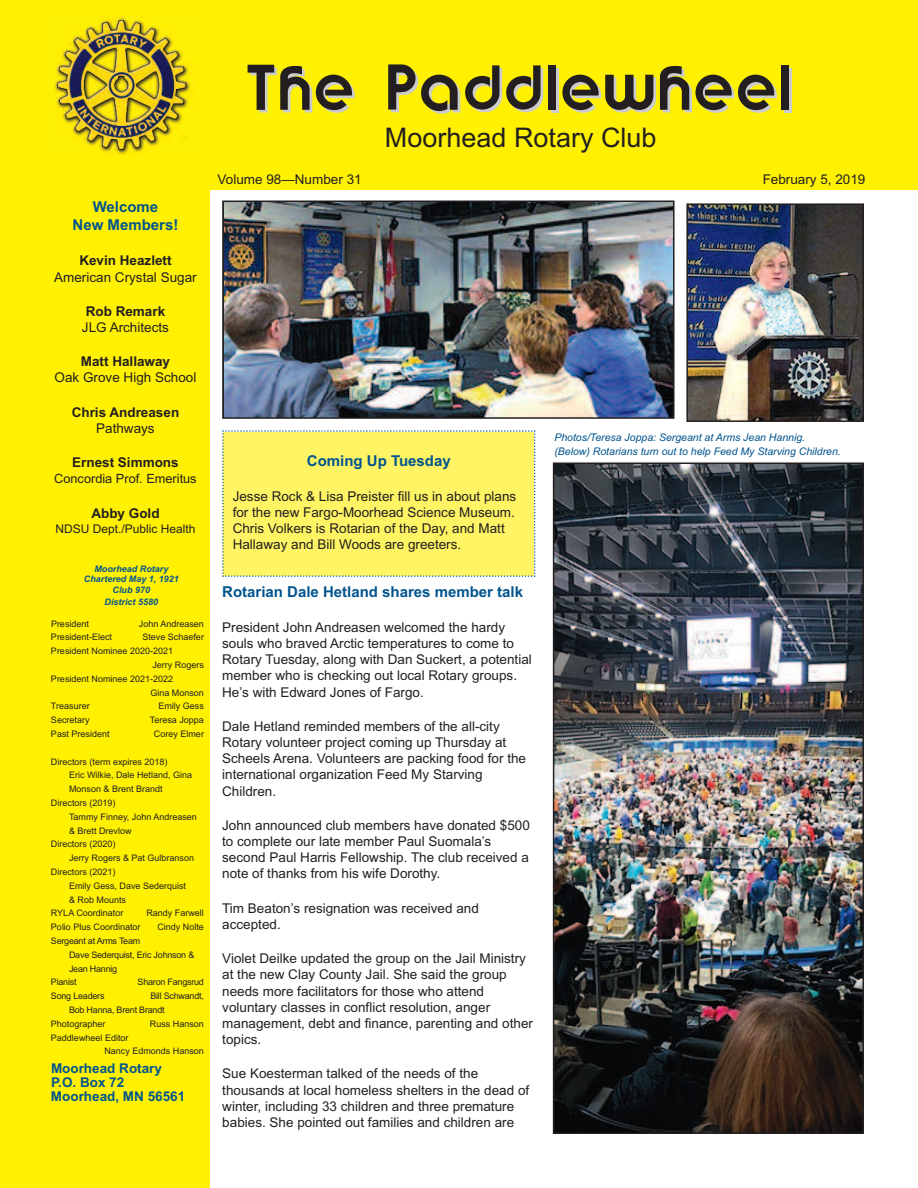
<style>
.page{position:relative;width:918px;height:1188px;background:#fff}
.page>*{position:absolute;margin:0;border:0;box-sizing:border-box;transform-origin:0 0}
.t1{font:54px "Brandish";letter-spacing:.05em;color:#231f20}
.t2{font:27px "Arial";color:#231f20}
.t3{font:700 15px/18px "Arial";color:#00548e;text-align:center}
.t4{font:13.5px/16.2px "Arial";color:#231f20}
.t5{font:700 13.5px "Arial";color:#231f20}
.t6{font:700 13.5px/14.1px "Arial";color:#00548e}
.t7{font:12.75px "Arial";color:#231f20}
.t8{font:12px "Arial";color:#231f20}
.t9{font:italic 10.5px/13.5px "Arial";color:#00548e}
.t10{font:9px/13.8px "Arial";color:#231f20}
.t11{font:9px "Arial";letter-spacing:-.025em;color:#231f20}
.t12{font:italic 700 9px/10.5px "Arial";color:#00548e;text-align:center}
</style>
<div class="page">
<div style="left:0;top:0;width:210px;height:1188px;background:#fff101"></div>
<div style="left:0;top:0;width:918px;height:190px;background:#fff101"></div>
<img style="left:54px;top:16px;width:141px;height:139px">
<div style="left:222px;top:430px;width:313px;height:147px;background:#fff463"></div>
<img style="left:225px;top:204px;width:447px;height:212px">
<div style="left:222px;top:201px;width:453px;height:218px;border:2px solid #231f20"></div>
<img style="left:556px;top:465px;width:305px;height:666px">
<div style="left:553px;top:462px;width:311px;height:672px;border:2px solid #231f20"></div>
<img style="left:689px;top:206px;width:172px;height:213px">
<div style="left:686px;top:203px;width:178px;height:219px;border:2px solid #231f20"></div>
<p class="t3" style="left:73px;top:198px;width:107px">Welcome<br>New Members!</p>
<p class="t5" style="left:79px;top:253px;width:94px">Kevin Heazlett</p>
<p class="t4" style="left:54px;top:269px;width:144px">American Crystal Sugar</p>
<p class="t5" style="left:86px;top:303px;width:81px">Rob Remark</p>
<p class="t4" style="left:82px;top:319px;width:89px">JLG Architects</p>
<p class="t5" style="left:81px;top:354px;width:91px">Matt Hallaway</p>
<p class="t4" style="left:55px;top:370px;width:143px">Oak Grove High School</p>
<p class="t5" style="left:72px;top:404px;width:109px">Chris Andreasen</p>
<p class="t4" style="left:96px;top:420px;width:60px">Pathways</p>
<p class="t5" style="left:72px;top:455px;width:108px">Ernest Simmons</p>
<p class="t7" style="left:54px;top:471px;width:144px">Concordia Prof. Emeritus</p>
<p class="t5" style="left:91px;top:505px;width:70px">Abby Gold</p>
<p class="t8" style="left:55px;top:521px;width:142px">NDSU Dept./Public Health</p>
<p class="t12" style="left:84px;top:564px;width:97px">Moorhead Rotary<br>Chartered May 1, 1921<br>Club 970</p>
<p class="t12" style="left:105px;top:597px;width:55px">District 5580</p>
<p class="t10" style="left:51px;top:617px;width:40px">President</p>
<p class="t10" style="left:139px;top:617px;width:67px">John Andreasen</p>
<p class="t10" style="left:51px;top:630px;width:63px">President-Elect</p>
<p class="t10" style="left:142px;top:630px;width:63px">Steve Schaefer</p>
<p class="t10" style="left:51px;top:644px;width:124px">President Nominee 2020-2021</p>
<p class="t10" style="left:152px;top:658px;width:53px">Jerry Rogers</p>
<p class="t10" style="left:51px;top:672px;width:124px">President Nominee 2021-2022</p>
<p class="t10" style="left:150px;top:686px;width:55px">Gina Monson</p>
<p class="t10" style="left:51px;top:699px;width:40px">Treasurer</p>
<p class="t10" style="left:158px;top:699px;width:47px">Emily Gess</p>
<p class="t10" style="left:51px;top:713px;width:40px">Secretary</p>
<p class="t10" style="left:150px;top:713px;width:56px">Teresa Joppa</p>
<p class="t10" style="left:51px;top:727px;width:60px">Past President</p>
<p class="t10" style="left:154px;top:727px;width:52px">Corey Elmer</p>
<p class="t10" style="left:51px;top:755px;width:118px">Directors (term expires 2018)</p>
<p class="t10" style="left:69px;top:768px;width:125px">Eric Wilkie, Dale Hetland, Gina</p>
<p class="t10" style="left:69px;top:782px;width:95px">Monson &amp; Brent Brandt</p>
<p class="t10" style="left:51px;top:796px;width:66px">Directors (2019)</p>
<p class="t10" style="left:69px;top:810px;width:129px">Tammy Finney, John Andreasen</p>
<p class="t10" style="left:69px;top:824px;width:64px">&amp; Brett Drevlow</p>
<p class="t10" style="left:51px;top:837px;width:66px">Directors (2020)</p>
<p class="t10" style="left:69px;top:851px;width:127px">Jerry Rogers &amp; Pat Gulbranson</p>
<p class="t10" style="left:51px;top:865px;width:66px">Directors (2021)</p>
<p class="t10" style="left:69px;top:879px;width:119px">Emily Gess, Dave Sederquist</p>
<p class="t10" style="left:69px;top:893px;width:59px">&amp; Rob Mounts</p>
<p class="t10" style="left:51px;top:906px;width:74px">RYLA Coordinator</p>
<p class="t10" style="left:146px;top:906px;width:59px">Randy Farwell</p>
<p class="t10" style="left:51px;top:920px;width:91px">Polio Plus Coordinator</p>
<p class="t10" style="left:157px;top:920px;width:48px">Cindy Nolte</p>
<p class="t11" style="left:51px;top:936px;width:91px">Sergeant at Arms Team</p>
<p class="t11" style="left:69px;top:949px;width:127px">Dave Sederquist, Eric Johnson &amp;</p>
<p class="t11" style="left:69px;top:963px;width:50px">Jean Hannig</p>
<p class="t11" style="left:51px;top:977px;width:27px">Pianist</p>
<p class="t11" style="left:138px;top:977px;width:68px">Sharon Fangsrud</p>
<p class="t11" style="left:51px;top:991px;width:55px">Song Leaders</p>
<p class="t11" style="left:150px;top:991px;width:55px">Bill Schwandt,</p>
<p class="t11" style="left:69px;top:1005px;width:97px">Bob Hanna, Brent Brandt</p>
<p class="t10" style="left:51px;top:1017px;width:56px">Photographer</p>
<p class="t10" style="left:150px;top:1017px;width:56px">Russ Hanson</p>
<p class="t10" style="left:104px;top:1031px;width:101px;text-indent:-53px">Paddlewheel Editor<br>Nancy Edmonds Hanson</p>
<p class="t6" style="left:51px;top:1061px;width:136px">Moorhead Rotary<br>P.O. Box 72<br>Moorhead, MN 56561</p>
<h1 class="t1" style="left:245px;top:60px;width:548px">The Paddlewheel</h1>
<h2 class="t2" style="left:385px;top:122px;width:273px">Moorhead Rotary Club</h2>
<p class="t4" style="left:218px;top:172px;width:146px">Volume 98—Number 31</p>
<p class="t4" style="left:763px;top:172px;width:104px">February 5, 2019</p>
<p class="t3" style="left:307px;top:452px;width:145px">Coming Up Tuesday</p>
<p class="t4" style="left:233px;top:488px;width:285px">Jesse Rock &amp; Lisa Preister fill us in about plans for the new Fargo-Moorhead Science Museum.<br>Chris Volkers is Rotarian of the Day, and Matt Hallaway and Bill Woods are greeters.</p>
<p class="t3" style="left:222px;top:583px;width:302px">Rotarian Dale Hetland shares member talk</p>
<p class="t4" style="left:222px;top:619px;width:311px">President John Andreasen welcomed the hardy souls who braved Arctic temperatures to come to Rotary Tuesday, along with Dan Suckert, a potential member who is checking out local Rotary groups.<br>He’s with Edward Jones of Fargo.</p>
<p class="t4" style="left:222px;top:718px;width:305px">Dale Hetland reminded members of the all-city Rotary volunteer project coming up Thursday at Scheels Arena. Volunteers are packing food for the international organization Feed My Starving Children.</p>
<p class="t4" style="left:222px;top:817px;width:309px">John announced club members have donated $500 to complete our late member Paul Suomala’s second Paul Harris Fellowship. The club received a note of thanks from his wife Dorothy.</p>
<p class="t4" style="left:222px;top:900px;width:258px">Tim Beaton’s resignation was received and accepted.</p>
<p class="t4" style="left:222px;top:950px;width:312px">Violet Deilke updated the group on the Jail Ministry at the new Clay County Jail. She said the group needs more facilitators for those who attend voluntary classes in conflict resolution, anger management, debt and finance, parenting and other topics.</p>
<p class="t4" style="left:222px;top:1066px;width:308px">Sue Koesterman talked of the needs of the thousands at local homeless shelters in the dead of winter, including 33 children and three premature babies. She pointed out families and children are</p>
<p class="t9" style="left:554px;top:431px;width:288px">Photos/Teresa Joppa: Sergeant at Arms Jean Hannig. (Below) Rotarians turn out to help Feed My Starving Children.</p>
</div>
